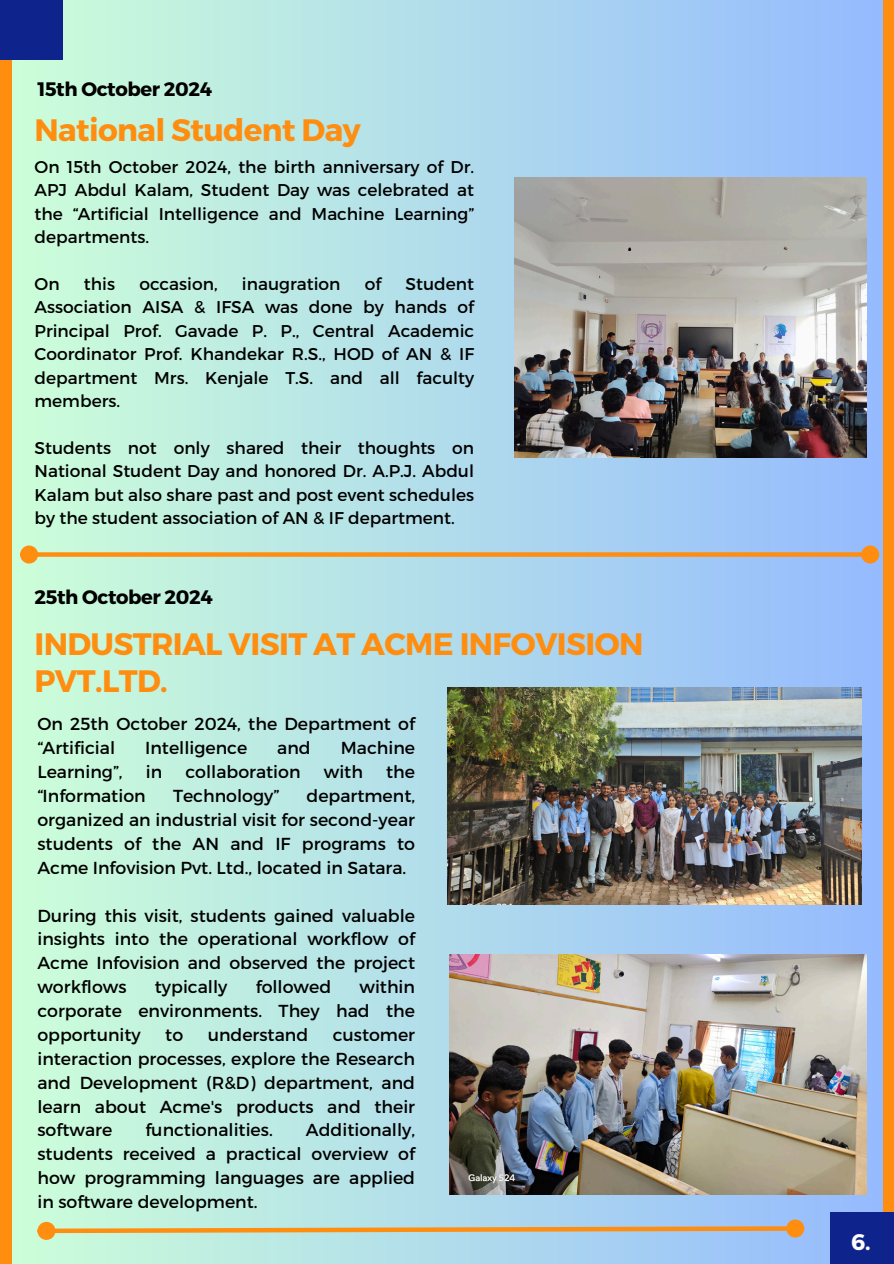
<style>
.page{position:relative;width:894px;height:1264px;background:#fff}
.page>*{position:absolute;margin:0;border:0;box-sizing:border-box;transform-origin:0 0}
.t1{font:700 30.9px/37.2px "Montserrat";letter-spacing:-.02em;color:#ff8d10}
.t2{font:700 22.5px "Montserrat";color:#fff}
.t3{font:700 19.5px "Montserrat";letter-spacing:-.02em;color:#000}
.t4{font:17.4px/23.9px "Montserrat";color:#000;text-align:justify}
.t5{font:16.95px/23.4px "Montserrat";color:#000;text-align:justify}
</style>
<div class="page">
<div style="left:0;top:0;width:893px;height:1263px;background:linear-gradient(to right,#cdffd9,#94b9fd)"></div>
<div style="left:0;top:1px;width:12px;height:1262px;background:#ff8d10"></div>
<div style="left:0;top:0;width:63px;height:59px;background:#0f238d"></div>
<div style="left:882px;top:674px;width:11px;height:230px;background:#95bafe"></div>
<img style="left:449px;top:954px;width:417px;height:240px">
<img style="left:448px;top:687px;width:412px;height:217px">
<img style="left:514px;top:177px;width:352px;height:281px">
<div style="left:37px;top:552px;width:825px;height:5px;background:#ff8d10"></div>
<div style="left:22px;top:548px;width:14px;height:13px;background:#ff8d10;border-radius:50%"></div>
<div style="left:20px;top:545px;width:18px;height:18px;border:4px solid #ff8d10;border-radius:50%"></div>
<div style="left:863px;top:548px;width:13px;height:13px;background:#ff8d10;border-radius:50%"></div>
<div style="left:860px;top:545px;width:18px;height:18px;border:4px solid #ff8d10;border-radius:50%"></div>
<div style="left:883px;top:0;width:10px;height:1263px;background:#ff8d10"></div>
<div style="left:829px;top:1212px;width:64px;height:51px;background:#0f238d"></div>
<svg style="left:52px;top:1223px;width:737px;height:12px;background:#cfbf98"></svg>
<div style="left:40px;top:1224px;width:13px;height:13px;background:#ff8d10;border-radius:50%"></div>
<div style="left:37px;top:1221px;width:18px;height:18px;border:4px solid #ff8d10;border-radius:50%"></div>
<div style="left:788px;top:1221px;width:13px;height:14px;background:#ff8d10;border-radius:50%"></div>
<div style="left:786px;top:1219px;width:18px;height:18px;border:4px solid #ff8d10;border-radius:50%"></div>
<h1 class="t3" style="left:37px;top:76px;width:176px">15th October 2024</h1>
<h4 class="t1" style="left:35px;top:109px;width:327px">National Student Day</h4>
<p class="t5" style="left:35px;top:154px;width:441px">On 15th October 2024, the birth anniversary of Dr.<br>APJ Abdul Kalam, Student Day was celebrated at the “Artificial Intelligence and Machine Learning” departments.</p>
<p class="t5" style="left:35px;top:271px;width:27px">On</p>
<p class="t5" style="left:84px;top:271px;width:33px">this</p>
<p class="t5" style="left:139px;top:271px;width:80px">occasion,</p>
<p class="t5" style="left:242px;top:271px;width:100px">inaugration</p>
<p class="t5" style="left:365px;top:271px;width:18px">of</p>
<p class="t5" style="left:35px;top:271px;width:441px;text-indent:371px">Student Association AISA &amp; IFSA was done by hands of Principal Prof. Gavade P. P., Central Academic Coordinator Prof. Khandekar R.S., HOD of AN &amp; IF department Mrs. Kenjale T.S. and all faculty members.</p>
<p class="t5" style="left:35px;top:435px;width:441px">Students not only shared their thoughts on National Student Day and honored Dr. A.P.J. Abdul Kalam but also share past and post event schedules by the student association of AN &amp; IF department.</p>
<p class="t3" style="left:35px;top:584px;width:180px">25th October 2024</p>
<p class="t1" style="left:35px;top:624px;width:610px">INDUSTRIAL VISIT AT ACME INFOVISION<br>PVT.LTD.</p>
<h4 class="t4" style="left:37px;top:711px;width:379px">On 25th October 2024, the Department of “Artificial</h4>
<h4 class="t4" style="left:145px;top:735px;width:104px">Intelligence</h4>
<h4 class="t4" style="left:277px;top:735px;width:35px">and</h4>
<h4 class="t4" style="left:340px;top:735px;width:76px">Machine</h4>
<h4 class="t4" style="left:37px;top:759px;width:87px">Learning”,</h4>
<h4 class="t4" style="left:146px;top:759px;width:18px">in</h4>
<h4 class="t4" style="left:185px;top:759px;width:117px">collaboration</h4>
<h4 class="t4" style="left:324px;top:759px;width:41px">with</h4>
<h4 class="t4" style="left:386px;top:759px;width:30px">the</h4>
<h4 class="t4" style="left:37px;top:783px;width:110px">“Information</h4>
<h4 class="t4" style="left:173px;top:783px;width:108px">Technology”</h4>
<h4 class="t4" style="left:37px;top:783px;width:379px;text-indent:269px">department, organized an industrial visit for second-year students of the AN and IF programs to Acme Infovision Pvt. Ltd., located in Satara.</h4>
<h2 class="t4" style="left:37px;top:902px;width:379px">During this visit, students gained valuable insights into the operational workflow of Acme Infovision and observed the project workflows</h2>
<h2 class="t4" style="left:37px;top:974px;width:379px;text-indent:322px">within corporate environments. They had the opportunity</h2>
<h2 class="t4" style="left:155px;top:974px;width:74px">typically</h2>
<h2 class="t4" style="left:255px;top:974px;width:77px">followed</h2>
<h2 class="t4" style="left:165px;top:1021px;width:19px">to</h2>
<h2 class="t4" style="left:207px;top:1021px;width:102px">understand</h2>
<h2 class="t4" style="left:37px;top:1021px;width:379px;text-indent:295px">customer interaction processes, explore the Research and Development (R&amp;D) department, and learn about Acme's products and their software</h2>
<h2 class="t4" style="left:37px;top:1117px;width:379px;text-indent:268px">Additionally, students received a practical overview of how programming languages are applied in software development.</h2>
<h2 class="t4" style="left:145px;top:1117px;width:129px">functionalities.</h2>
<p class="t2" style="left:850px;top:1227px;width:21px">6.</p>
</div>
